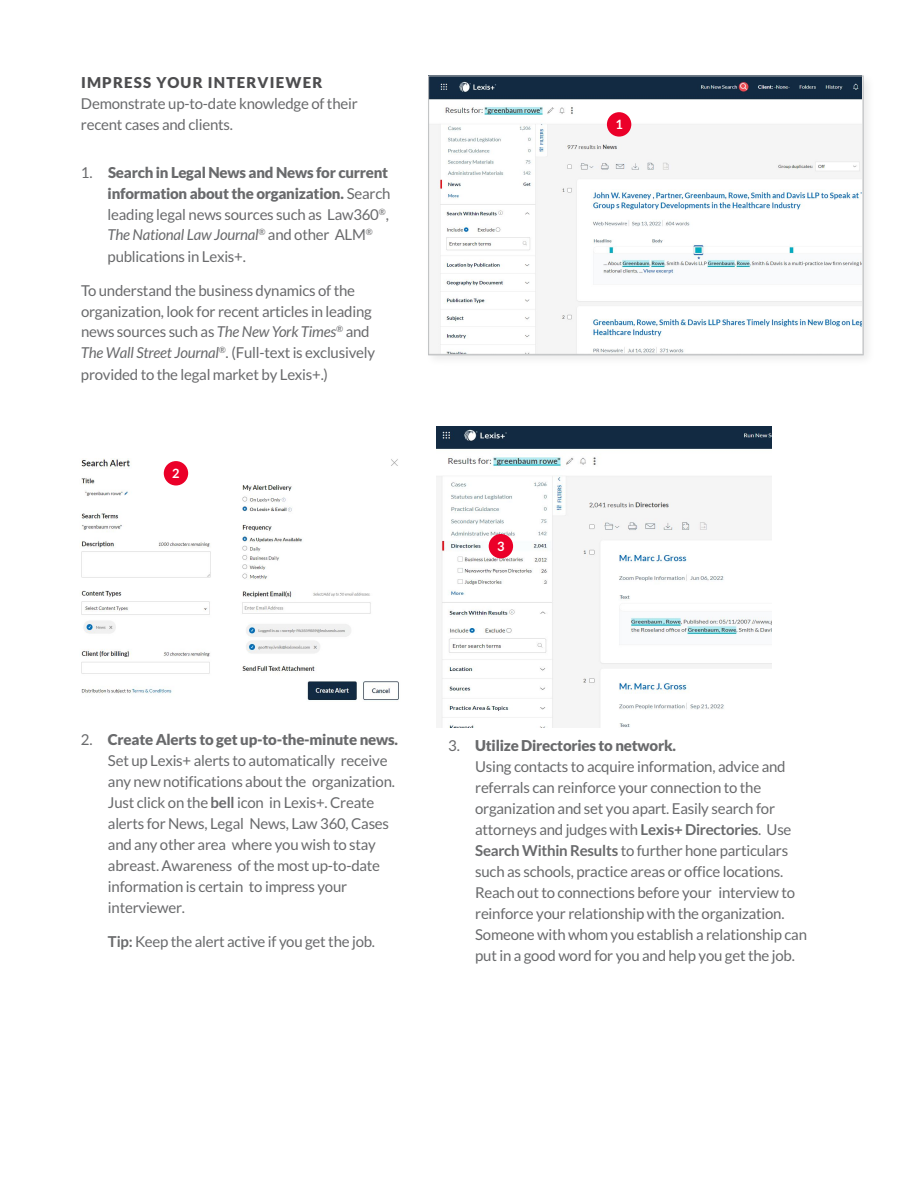
<style>
.page{position:relative;width:918px;height:1188px;background:#fff}
.page>*{position:absolute;margin:0;border:0;box-sizing:border-box;transform-origin:0 0}
.t1{font:15px/21px "Lato";letter-spacing:-.015em;color:#696a6c}
.t2{font:900 15px/20.9px "Lato";letter-spacing:-.015em;color:#696a6c}
.t3{font:900 15px "Lato";letter-spacing:.08em;color:#4d4d4f}
.t4{font:700 12.75px "Lato";color:#fff}
.s1{font-weight:400}
.s2{font-weight:400;font-style:italic}
.s3{font-style:italic}
.s4{font-weight:900}
.s5{font-weight:700}
</style>
<div class="page">
<div style="left:424px;top:72px;width:452px;height:296px;background:#000;opacity:.08"></div>
<img style="left:430px;top:78px;width:431px;height:275px">
<div style="left:428px;top:76px;width:435px;height:279px;border:1px solid #bcbec0"></div>
<img style="left:81px;top:459px;width:318px;height:242px">
<img style="left:437px;top:427px;width:335px;height:301px">
<div style="left:607px;top:112px;width:24px;height:25px;background:#eb0029;border-radius:50%"></div>
<div style="left:164px;top:461px;width:24px;height:25px;background:#eb0029;border-radius:50%"></div>
<div style="left:489px;top:534px;width:24px;height:24px;background:#eb0029;border-radius:50%"></div>
<p class="t3" style="left:81px;top:73px;width:137px">Impress your int</p>
<p class="t3" style="left:237px;top:73px;width:87px">ervi ewer</p>
<p class="t1" style="left:81px;top:93px;width:278px">Demonstrate up-to-date knowledge of their recent cases and clients.</p>
<p class="t2" style="left:108px;top:162px;width:284px;text-indent:-27px"><span class="s1">1.</span> Search in Legal News and News for current information about the organization. <span class="s1">Search leading legal news sources such as Law360</span><sup>®</sup><span class="s1">, </span><span class="s2">The National Law Journal</span><sup>®</sup> <span class="s1">and other ALM</span><sup>®</sup></p>
<p class="t1" style="left:108px;top:246px;width:140px">publications in Lexis+.</p>
<p class="t1" style="left:81px;top:280px;width:296px">To understand the business dynamics of the organization, look for recent articles in leading news sources such as <span class="s3">The New York Times</span><sup>®</sup> and <span class="s3">The Wall Street Journal</span><sup>®</sup><span class="s3">.</span> (Full-text is exclusively provided to the legal market by Lexis+.)</p>
<p class="t4" style="left:172px;top:466px;width:9px">2</p>
<p class="t4" style="left:497px;top:539px;width:9px">3</p>
<p class="t4" style="left:615px;top:117px;width:9px">1</p>
<p class="t1" style="left:108px;top:729px;width:291px;text-indent:-27px">2. <span class="s4">Create Alerts to get up-to-the-minute news.<br></span>Set up Lexis+ alerts to automatically receive any new notifications about the organization.<br>Just click on the <span class="s5">bell</span> icon in Lexis+. Create alerts for News, Legal News, Law 360, Cases and any other area where you wish to stay abreast. Awareness of the most up-to-date information is certain to impress your interviewer.</p>
<p class="t1" style="left:108px;top:931px;width:269px"><span class="s5">Tip:</span> Keep the alert active if you get the job.</p>
<p class="t1" style="left:475px;top:735px;width:333px;text-indent:-27px">3. <span class="s4">Utilize Directories to network.<br></span>Using contacts to acquire information, advice and referrals can reinforce your connection to the organization and set you apart. Easily search for attorneys and judges with <span class="s5">Lexis+ Directories</span>. Use <span class="s5">Search Within Results</span> to further hone particulars such as schools, practice areas or office locations.<br>Reach out to connections before your interview to reinforce your relationship with the organization.<br>Someone with whom you establish a relationship can put in a good word for you and help you get the job.</p>
</div>
